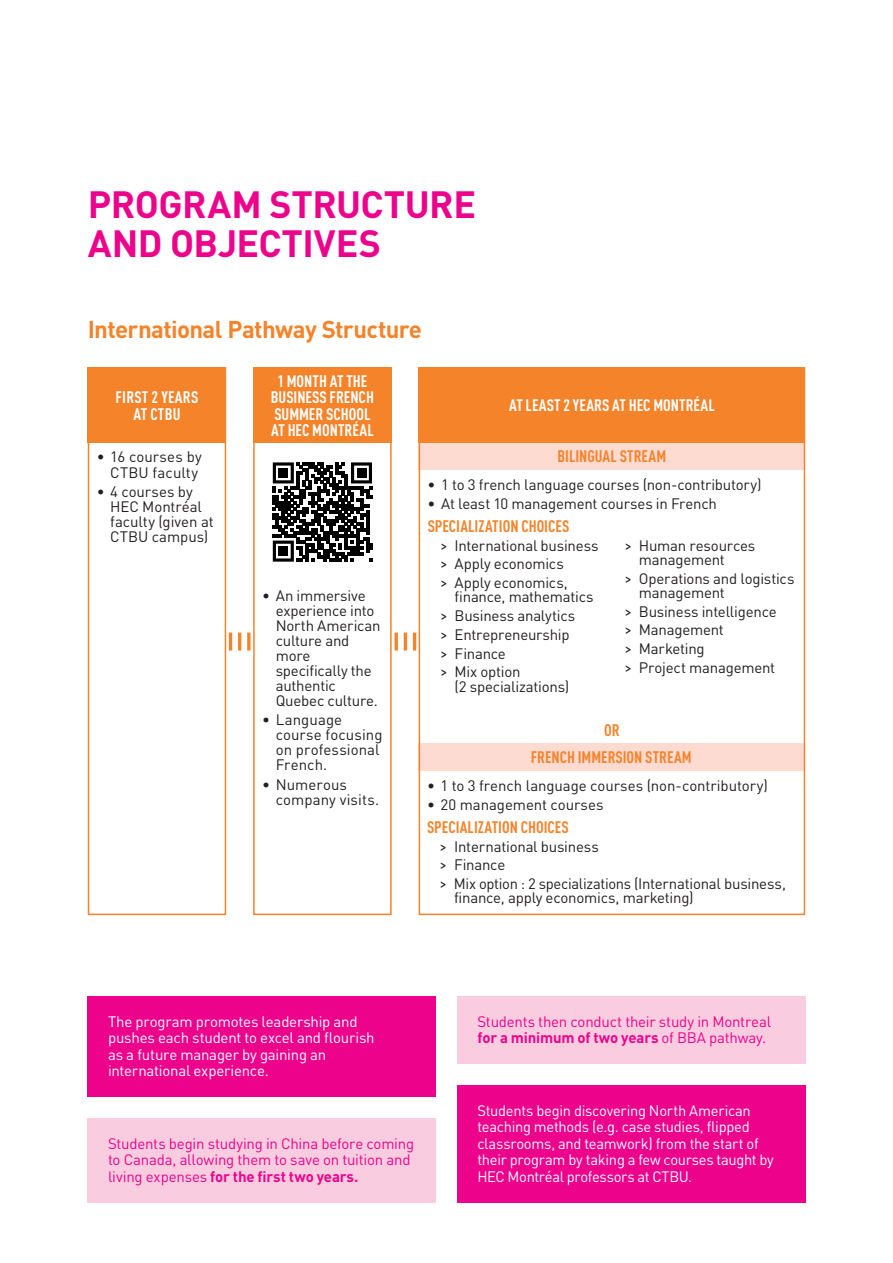
<style>
.page{position:relative;width:893px;height:1263px;background:#fff}
.page>*{position:absolute;margin:0;border:0;box-sizing:border-box;transform-origin:0 0}
.t1{font:700 37.5px/39px "DINOT";letter-spacing:-.015em;color:#ed028c}
.t2{font:700 24px "DINOT";letter-spacing:-.03em;color:#f5832a}
.t3{font:700 condensed 16.5px/16.5px "DINOT";color:#fff;text-align:center}
.t4{font:700 condensed 16.5px "DINOT";color:#f5832a}
.t5{font:15px/18.8px "DINOT";letter-spacing:-.015em;color:#231f20}
.t6{font:15px/16.5px "DINOT";letter-spacing:-.015em;color:#fff}
.t7{font:15px/16.5px "DINOT";letter-spacing:-.015em;color:#ed028c}
.t8{font:15px/15px "DINOT";letter-spacing:.005em;color:#231f20}
.t9{font:15px/15px "DINOT";letter-spacing:.01em;color:#231f20;text-align:right}
.s1{font-weight:500;font-stretch:condensed}
.s2{font-weight:700}
</style>
<div class="page">
<div style="left:88px;top:1118px;width:348px;height:84px;background:#f9ccdf"></div>
<div style="left:88px;top:996px;width:348px;height:100px;background:#ed028c"></div>
<div style="left:457px;top:996px;width:348px;height:67px;background:#f9ccdf"></div>
<div style="left:457px;top:1085px;width:348px;height:117px;background:#ed028c"></div>
<div style="left:88px;top:367px;width:138px;height:76px;background:#f5832a"></div>
<svg style="left:226px;top:613px;width:25px;height:41px"></svg>
<svg style="left:394px;top:613px;width:25px;height:41px"></svg>
<div style="left:253px;top:367px;width:139px;height:76px;background:#f5832a"></div>
<div style="left:419px;top:443px;width:386px;height:27px;background:#fddbd1"></div>
<div style="left:418px;top:744px;width:387px;height:27px;background:#fddbd1"></div>
<div style="left:419px;top:367px;width:386px;height:76px;background:#f5832a"></div>
<svg style="left:273px;top:462px;width:99px;height:100px"></svg>
<div style="left:279px;top:468px;width:9px;height:9px;background:#000"></div>
<div style="left:357px;top:468px;width:9px;height:9px;background:#000"></div>
<div style="left:279px;top:547px;width:9px;height:9px;background:#000"></div>
<div style="left:88px;top:367px;width:138px;height:548px;border:2px solid #f5832a"></div>
<div style="left:253px;top:367px;width:139px;height:548px;border:2px solid #f5832a"></div>
<div style="left:419px;top:367px;width:386px;height:548px;border:2px solid #f5832a"></div>
<h1 class="t1" style="left:88px;top:184px;width:390px">PROGRAM STRUCTURE<br>AND OBJECTIVES</h1>
<h2 class="t2" style="left:88px;top:314px;width:336px">International Pathway Structure</h2>
<p class="t3" style="left:116px;top:389px;width:84px">FIRST 2 YEARS<br>AT CTBU</p>
<p class="t9" style="left:97px;top:449px;width:106px">• 16 courses by<br>CTBU faculty</p>
<p class="t5" style="left:110px;top:484px;width:105px;line-height:15px;text-indent:-14px">• 4 courses by<br>HEC Montréal faculty (given at<br>CTBU campus)</p>
<p class="t3" style="left:271px;top:372px;width:105px">1 MONTH AT THE<br>BUSINESS FRENCH<br>SUMMER SCHOOL<br>AT HEC MONTRÉAL</p>
<p class="t5" style="left:276px;top:588px;width:106px;line-height:15px;text-indent:-14px">• An immersive experience into<br>North American culture and more specifically the authentic<br>Quebec culture.</p>
<p class="t8" style="left:276px;top:712px;width:108px;text-indent:-14px">• Language course focusing on professional<br>French.</p>
<p class="t8" style="left:276px;top:777px;width:105px;text-indent:-14px">• Numerous company visits.</p>
<p class="t3" style="left:509px;top:397px;width:207px">AT LEAST 2 YEARS AT HEC MONTRÉAL</p>
<p class="t4" style="left:558px;top:446px;width:110px">BILINGUAL STREAM</p>
<p class="t5" style="left:428px;top:475px;width:335px">• 1 to 3 french language courses (non-contributory)</p>
<p class="t5" style="left:428px;top:494px;width:291px">• At least 10 management courses in French</p>
<p class="t4" style="left:428px;top:516px;width:143px">SPECIALIZATION CHOICES</p>
<p class="t5" style="left:441px;top:535px;width:159px"><span class="s1">&gt;</span> International business <span class="s1">&gt;</span> Apply economics<br><span class="s1">&gt;</span> Apply economics,</p>
<p class="t5" style="left:441px;top:587px;width:154px;text-indent:14px">finance, mathematics <span class="s1">&gt;</span> Business analytics<br><span class="s1">&gt;</span> Entrepreneurship<br><span class="s1">&gt;</span> Finance<br><span class="s1">&gt;</span> Mix option</p>
<p class="t5" style="left:455px;top:676px;width:116px">(2 specializations)</p>
<p class="t5" style="left:639px;top:538px;width:118px;line-height:14.2px;text-indent:-14px"><span class="s1">&gt;</span> Human resources management</p>
<p class="t5" style="left:639px;top:571px;width:157px;line-height:14.2px;text-indent:-14px"><span class="s1">&gt;</span> Operations and logistics management</p>
<p class="t5" style="left:625px;top:601px;width:153px"><span class="s1">&gt;</span> Business intelligence <span class="s1">&gt;</span> Management<br><span class="s1">&gt;</span> Marketing<br><span class="s1">&gt;</span> Project management</p>
<p class="t4" style="left:604px;top:720px;width:17px">OR</p>
<p class="t4" style="left:531px;top:747px;width:163px">FRENCH IMMERSION STREAM</p>
<p class="t5" style="left:427px;top:776px;width:343px">• 1 to 3 french language courses (non-contributory)</p>
<p class="t5" style="left:427px;top:795px;width:178px">• 20 management courses</p>
<p class="t4" style="left:427px;top:817px;width:143px">SPECIALIZATION CHOICES</p>
<p class="t5" style="left:440px;top:836px;width:347px"><span class="s1">&gt;</span> International business<br><span class="s1">&gt;</span> Finance<br><span class="s1">&gt;</span> Mix option : 2 specializations (International business,</p>
<p class="t5" style="left:454px;top:888px;width:241px">finance, apply economics, marketing)</p>
<p class="t6" style="left:108px;top:1013px;width:268px">The program promotes leadership and pushes each student to excel and flourish as a future manager by gaining an international experience.</p>
<p class="t7" style="left:477px;top:1013px;width:295px">Students then conduct their study in Montreal <span class="s2">for a minimum of two years</span> of BBA pathway.</p>
<p class="t6" style="left:477px;top:1102px;width:298px">Students begin discovering North American teaching methods (e.g. case studies, flipped classrooms, and teamwork) from the start of their program by taking a few courses taught by HEC Montréal professors at CTBU.</p>
<p class="t7" style="left:108px;top:1135px;width:308px">Students begin studying in China before coming to Canada, allowing them to save on tuition and living expenses <span class="s2">for the first two years.</span></p>
</div>
